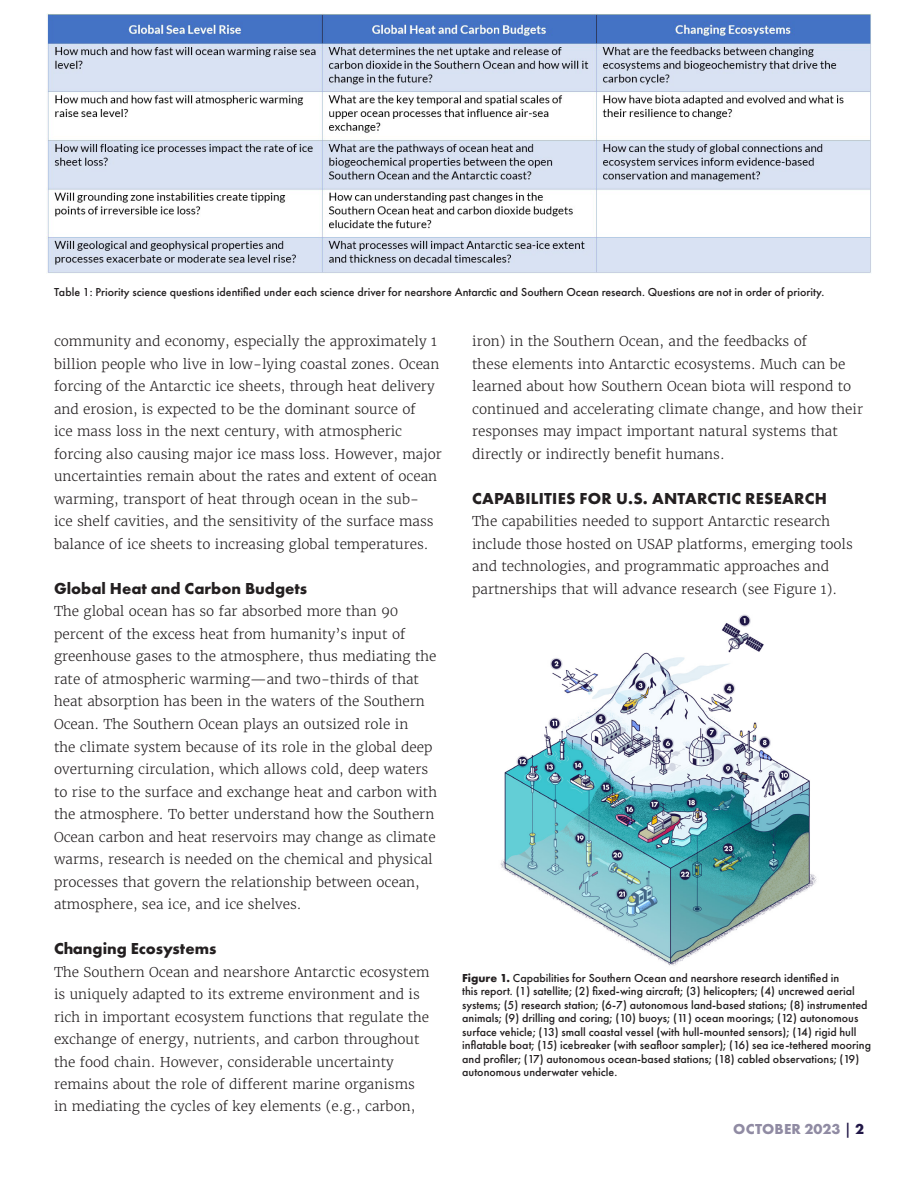
<style>
.page{position:relative;width:918px;height:1188px;background:#fff}
.page>*{position:absolute;margin:0;border:0;box-sizing:border-box;transform-origin:0 0}
.B_Head{font:700 16.5px "Futura PT";color:#231f20}
.A_Head{font:700 16.5px "Futura PT";letter-spacing:.015em;color:#231f20}
.t1{font:700 15px "Futura PT";letter-spacing:.01em;color:#908ba3}
.Body{font:300 13.5px/22.5px "Merriweather";color:#231f20}
.t2{font:500 12px/13.5px "Futura PT";color:#231f20}
.s1{font-weight:700}
.s2{font-weight:500;color:#211747}
.s3{color:#211747}
</style>
<div class="page">
<img style="left:46px;top:13px;width:826px;height:260px">
<img style="left:500px;top:614px;width:317px;height:352px">
<p class="t2" style="left:54px;top:285px;width:771px">Table 1: Priority science questions identified under each science driver for nearshore Antarctic and Southern Ocean research. Questions are not in order of priority.</p>
<p class="Body" style="left:54px;top:330px;width:389px">community and economy, especially the approximately 1 billion people who live in low-lying coastal zones. Ocean forcing of the Antarctic ice sheets, through heat delivery and erosion, is expected to be the dominant source of<br>ice mass loss in the next century, with atmospheric forcing also causing major ice mass loss. However, major uncertainties remain about the rates and extent of ocean warming, transport of heat through ocean in the sub-<br>ice shelf cavities, and the sensitivity of the surface mass balance of ice sheets to increasing global temperatures.</p>
<p class="B_Head" style="left:54px;top:578px;width:255px">Global Heat and Carbon Budgets</p>
<p class="Body" style="left:54px;top:600px;width:385px">The global ocean has so far absorbed more than 90 percent of the excess heat from humanity’s input of greenhouse gases to the atmosphere, thus mediating the rate of atmospheric warming—and two-thirds of that heat absorption has been in the waters of the Southern Ocean. The Southern Ocean plays an outsized role in<br>the climate system because of its role in the global deep overturning circulation, which allows cold, deep waters to rise to the surface and exchange heat and carbon with the atmosphere. To better understand how the Southern Ocean carbon and heat reservoirs may change as climate warms, research is needed on the chemical and physical processes that govern the relationship between ocean, atmosphere, sea ice, and ice shelves.</p>
<p class="B_Head" style="left:54px;top:938px;width:164px">Changing Ecosystems</p>
<p class="Body" style="left:54px;top:960px;width:377px">The Southern Ocean and nearshore Antarctic ecosystem is uniquely adapted to its extreme environment and is rich in important ecosystem functions that regulate the exchange of energy, nutrients, and carbon throughout the food chain. However, considerable uncertainty remains about the role of different marine organisms in mediating the cycles of key elements (e.g., carbon,</p>
<p class="Body" style="left:472px;top:330px;width:392px">iron) in the Southern Ocean, and the feedbacks of<br>these elements into Antarctic ecosystems. Much can be learned about how Southern Ocean biota will respond to continued and accelerating climate change, and how their responses may impact important natural systems that directly or indirectly benefit humans.</p>
<p class="A_Head" style="left:472px;top:488px;width:356px">CAPABILITIES FOR U.S. ANTARCTIC RESEARCH</p>
<p class="Body" style="left:472px;top:510px;width:382px">The capabilities needed to support Antarctic research include those hosted on USAP platforms, emerging tools and technologies, and programmatic approaches and partnerships that will advance research (see Figure 1).</p>
<p class="t2" style="left:462px;top:971px;width:410px"><span class="s1">Figure 1.</span> Capabilities for Southern Ocean and nearshore research identified in<br>this report. (1) satellite; (2) fixed-wing aircraft; (3) helicopters; (4) uncrewed aerial systems; (5) research station; (6-7) autonomous land-based stations; (8) instrumented animals; (9) drilling and coring; (10) buoys; (11) ocean moorings; (12) autonomous surface vehicle; (13) small coastal vessel (with hull-mounted sensors); (14) rigid hull inflatable boat; (15) icebreaker (with seafloor sampler); (16) sea ice-tethered mooring and profiler; (17) autonomous ocean-based stations; (18) cabled observations; (19) autonomous underwater vehicle.</p>
<p class="t1" style="left:733px;top:1119px;width:132px">OCTOBER 2023 <span class="s2">|</span> <span class="s3">2</span></p>
</div>
